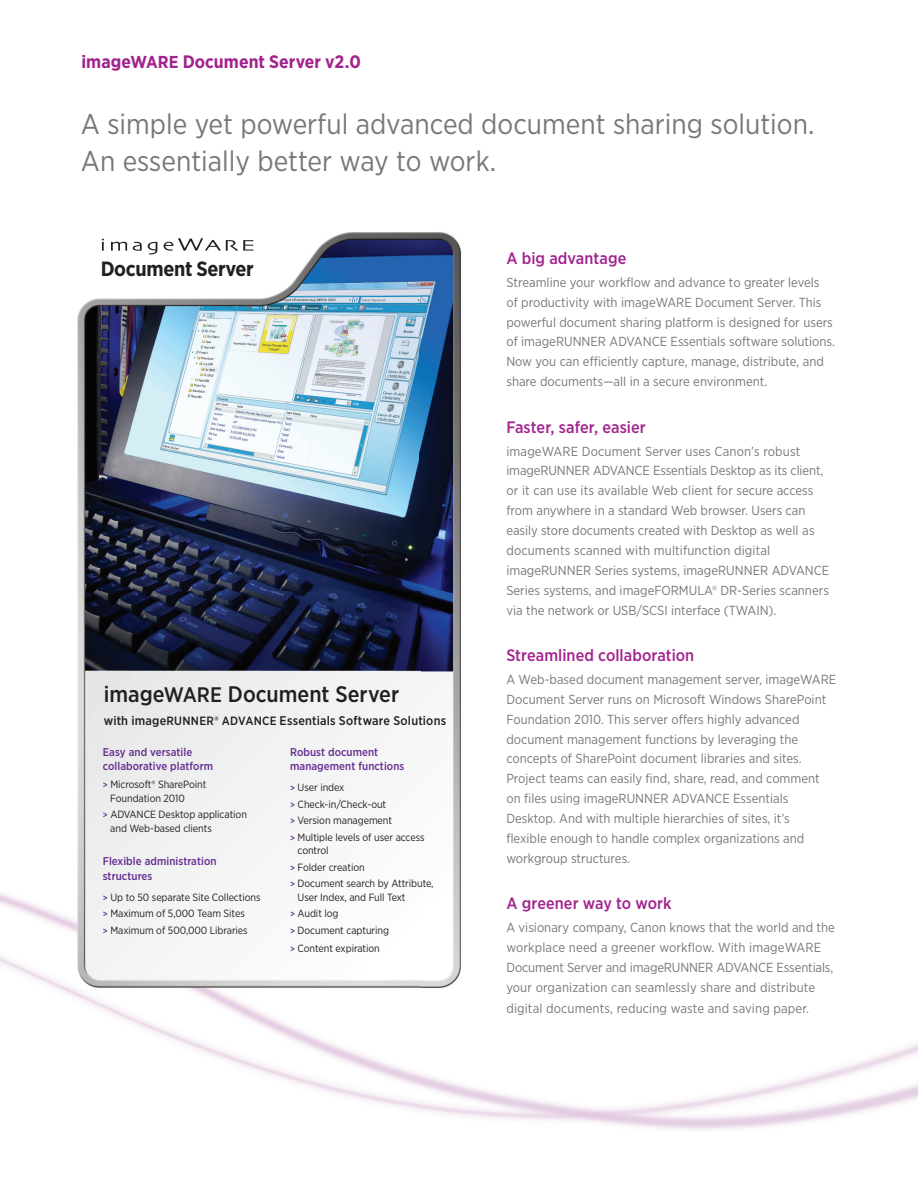
<style>
.page{position:relative;width:918px;height:1188px;background:#fff}
.page>*{position:absolute;margin:0;border:0;box-sizing:border-box;transform-origin:0 0}
.t1{font:28.5px/37.5px "Gotham Narrow";color:#76787b}
.t2{font:500 22.5px "Gotham Narrow";color:#231f20}
.t3{font:700 20.7px "Gotham Narrow";letter-spacing:-.015em;color:#231f20}
.t4{font:700 19.35px "Gotham Narrow";color:#231f20;scale:.91 1}
.t5{font:700 18px "Gotham Narrow";letter-spacing:.005em;color:#a2238e}
.t6{font:700 17.55px "Gotham Narrow";color:#231f20;scale:.91 1}
.t7{font:500 16.5px "Gotham Narrow";letter-spacing:.005em;color:#a2238e}
.t8{font:13.2px/19.8px "Gotham Narrow";color:#76787b}
.t9{font:500 12.6px "Gotham Narrow";letter-spacing:.015em;color:#231f20}
.t10{font:500 11.25px/14.2px "Gotham Narrow";letter-spacing:.005em;color:#652d91}
.t11{font:10.5px/16.5px "Gotham Narrow";letter-spacing:-.01em;color:#231f20}
.s1{font-size:17.25px}
.s2{font-size:21px}
.s3{font-size:12px}
.s4{font-weight:500;font-size:9px;color:#652d91}
</style>
<div class="page">
<img style="left:64px;top:232px;width:399px;height:781px">
<svg style="left:102px;top:239px;width:2px;height:12px"></svg>
<svg style="left:111px;top:242px;width:16px;height:9px"></svg>
<svg style="left:133px;top:242px;width:9px;height:9px"></svg>
<svg style="left:148px;top:242px;width:9px;height:12px"></svg>
<svg style="left:164px;top:238px;width:89px;height:13px"></svg>
<h3 class="t5" style="left:81px;top:50px;width:281px">image<span class="s1">WARE</span> Document Server v2.0</h3>
<h1 class="t1" style="left:81px;top:104px;width:735px">A simple yet powerful advanced document sharing solution.<br>An essentially better way to work.</h1>
<h3 class="t4" style="left:235px;top:140px;width:38px">v2.0</h3>
<h3 class="t3" style="left:101px;top:255px;width:154px">Document Server</h3>
<h3 class="t6" style="left:224px;top:257px;width:35px">v2.0</h3>
<h2 class="t2" style="left:104px;top:680px;width:297px">image<span class="s2">WARE</span> Document Server</h2>
<p class="t9" style="left:104px;top:713px;width:344px">with image<span class="s3">RUNNER® ADVANCE</span> Essentials Software Solutions</p>
<p class="t10" style="left:103px;top:745px;width:112px">Easy and versatile collaborative platform</p>
<p class="t11" style="left:110px;top:777px;width:98px;line-height:13.5px;text-indent:-7px"><span class="s4">&gt;</span> Microsoft® SharePoint<br>Foundation 2010</p>
<p class="t11" style="left:110px;top:807px;width:138px;line-height:13.5px;text-indent:-7px"><span class="s4">&gt;</span> ADVANCE Desktop application and Web-based clients</p>
<p class="t10" style="left:103px;top:853px;width:115px;line-height:15px">Flexible administration structures</p>
<p class="t11" style="left:103px;top:888px;width:159px"><span class="s4">&gt;</span> Up to 50 separate Site Collections <span class="s4">&gt;</span> Maximum of 5,000 Team Sites<br><span class="s4">&gt;</span> Maximum of 500,000 Libraries</p>
<p class="t10" style="left:290px;top:745px;width:116px">Robust document management functions</p>
<p class="t11" style="left:290px;top:779px;width:136px"><span class="s4">&gt;</span> User index<br><span class="s4">&gt;</span> Check-in/Check-out<br><span class="s4">&gt;</span> Version management<br><span class="s4">&gt;</span> Multiple levels of user access</p>
<p class="t11" style="left:290px;top:842px;width:145px;text-indent:7px">control<br><span class="s4">&gt;</span> Folder creation<br><span class="s4">&gt;</span> Document search by Attribute,</p>
<p class="t11" style="left:290px;top:888px;width:117px;text-indent:7px">User Index, and Full Text <span class="s4">&gt;</span> Audit log<br><span class="s4">&gt;</span> Document capturing</p>
<p class="t11" style="left:290px;top:939px;width:91px"><span class="s4">&gt;</span> Content expiration</p>
<p class="t7" style="left:506px;top:248px;width:121px">A big advantage</p>
<p class="t8" style="left:506px;top:272px;width:330px">Streamline your workflow and advance to greater levels<br>of productivity with imageWARE Document Server. This powerful document sharing platform is designed for users of imageRUNNER ADVANCE Essentials software solutions.<br>Now you can efficiently capture, manage, distribute, and share documents—all in a secure environment.</p>
<p class="t7" style="left:506px;top:416px;width:141px">Faster, safer, easier</p>
<p class="t8" style="left:506px;top:441px;width:324px">imageWARE Document Server uses Canon’s robust imageRUNNER ADVANCE Essentials Desktop as its client, or it can use its available Web client for secure access from anywhere in a standard Web browser. Users can easily store documents created with Desktop as well as documents scanned with multifunction digital imageRUNNER Series systems, imageRUNNER ADVANCE Series systems, and imageFORMULA® DR-Series scanners via the network or USB/SCSI interface (TWAIN).</p>
<p class="t7" style="left:506px;top:645px;width:189px">Streamlined collaboration</p>
<p class="t8" style="left:506px;top:669px;width:331px">A Web-based document management server, imageWARE Document Server runs on Microsoft Windows SharePoint Foundation 2010. This server offers highly advanced document management functions by leveraging the concepts of SharePoint document libraries and sites.<br>Project teams can easily find, share, read, and comment on files using imageRUNNER ADVANCE Essentials Desktop. And with multiple hierarchies of sites, it’s<br>flexible enough to handle complex organizations and workgroup structures.</p>
<p class="t7" style="left:506px;top:893px;width:167px">A greener way to work</p>
<p class="t8" style="left:506px;top:917px;width:330px">A visionary company, Canon knows that the world and the workplace need a greener workflow. With imageWARE Document Server and imageRUNNER ADVANCE Essentials, your organization can seamlessly share and distribute digital documents, reducing waste and saving paper.</p>
</div>
